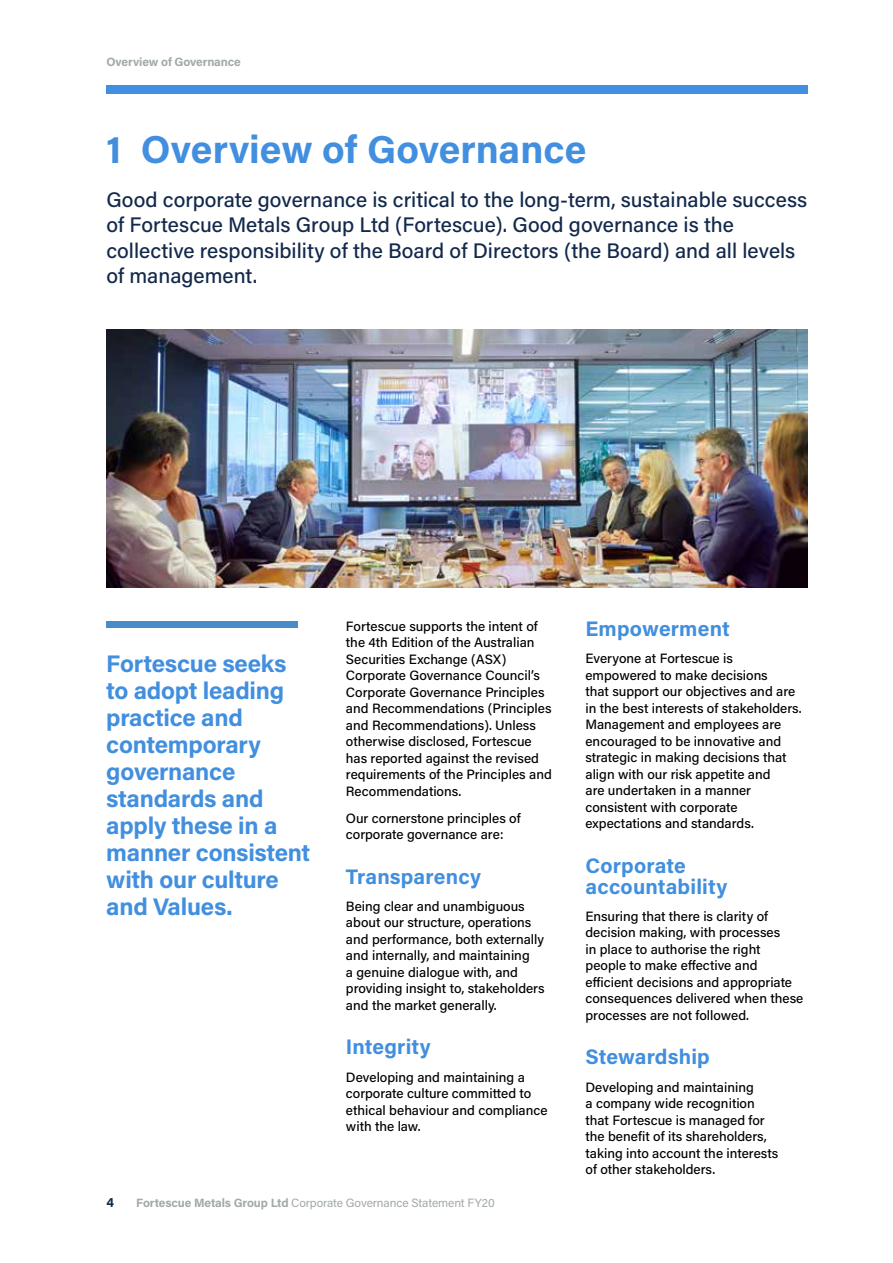
<style>
.page{position:relative;width:893px;height:1263px;background:#fff}
.page>*{position:absolute;margin:0;border:0;box-sizing:border-box;transform-origin:0 0}
.t1{font:700 39px "Acumin Pro";color:#418fde}
.t2{font:700 24px/27px "Acumin Pro";letter-spacing:-.01em;color:#418fde}
.t3{font:500 21px/25.5px "Acumin Pro";color:#13294b}
.t4{font:700 21px/21px "Acumin Pro";letter-spacing:.01em;color:#418fde}
.t5{font:500 13.5px/16.5px "Acumin Pro";color:#000}
.t6{font:700 13.5px "Acumin Pro";color:#13294b}
.t7{font:12px "Acumin Pro";letter-spacing:-.01em;color:#a2aaa4}
.t8{font:700 12px "Acumin Pro";letter-spacing:-.01em;color:#a2aaa4}
.s1{font-weight:700}
</style>
<div class="page">
<div style="left:106px;top:85px;width:702px;height:9px;background:#418fde"></div>
<div style="left:106px;top:621px;width:192px;height:6px;background:#498bc9"></div>
<img style="left:106px;top:330px;width:702px;height:257px">
<p class="t8" style="left:106px;top:53px;width:136px">Overview of Governance</p>
<h1 class="t1" style="left:106px;top:122px;width:482px">1 Overview of Governance</h1>
<p class="t3" style="left:106px;top:186px;width:702px">Good corporate governance is critical to the long-term, sustainable success of Fortescue Metals Group Ltd (Fortescue). Good governance is the collective responsibility of the Board of Directors (the Board) and all levels of management.</p>
<h2 class="t2" style="left:106px;top:649px;width:206px">Fortescue seeks to adopt leading practice and contemporary governance standards and apply these in a manner consistent with our culture and Values.</h2>
<p class="t5" style="left:346px;top:617px;width:207px">Fortescue supports the intent of the 4th Edition of the Australian<br>Securities Exchange (ASX)<br>Corporate Governance Council’s<br>Corporate Governance Principles and Recommendations (Principles and Recommendations). Unless otherwise disclosed, Fortescue has reported against the revised requirements of the Principles and<br>Recommendations.</p>
<p class="t5" style="left:346px;top:809px;width:176px">Our cornerstone principles of corporate governance are:</p>
<h3 class="t4" style="left:346px;top:865px;width:137px">Transparency</h3>
<p class="t5" style="left:346px;top:897px;width:200px">Being clear and unambiguous about our structure, operations and performance, both externally and internally, and maintaining<br>a genuine dialogue with, and providing insight to, stakeholders and the market generally.</p>
<h3 class="t4" style="left:346px;top:1035px;width:86px">Integrity</h3>
<p class="t5" style="left:346px;top:1068px;width:203px">Developing and maintaining a corporate culture committed to ethical behaviour and compliance with the law.</p>
<p class="t6" style="left:106px;top:1193px;width:9px">4</p>
<p class="t7" style="left:136px;top:1194px;width:360px"><span class="s1">Fortescue Metals Group Ltd</span> Corporate Governance Statement FY20</p>
<h3 class="t4" style="left:585px;top:617px;width:146px">Empowerment</h3>
<p class="t5" style="left:585px;top:650px;width:218px">Everyone at Fortescue is empowered to make decisions<br>that support our objectives and are in the best interests of stakeholders.<br>Management and employees are encouraged to be innovative and strategic in making decisions that align with our risk appetite and<br>are undertaken in a manner consistent with corporate expectations and standards.</p>
<h3 class="t4" style="left:585px;top:854px;width:143px">Corporate accountability</h3>
<p class="t5" style="left:585px;top:907px;width:219px">Ensuring that there is clarity of decision making, with processes<br>in place to authorise the right people to make effective and efficient decisions and appropriate consequences delivered when these processes are not followed.</p>
<h3 class="t4" style="left:585px;top:1045px;width:126px">Stewardship</h3>
<p class="t5" style="left:585px;top:1078px;width:194px">Developing and maintaining<br>a company wide recognition that Fortescue is managed for the benefit of its shareholders, taking into account the interests of other stakeholders.</p>
</div>
